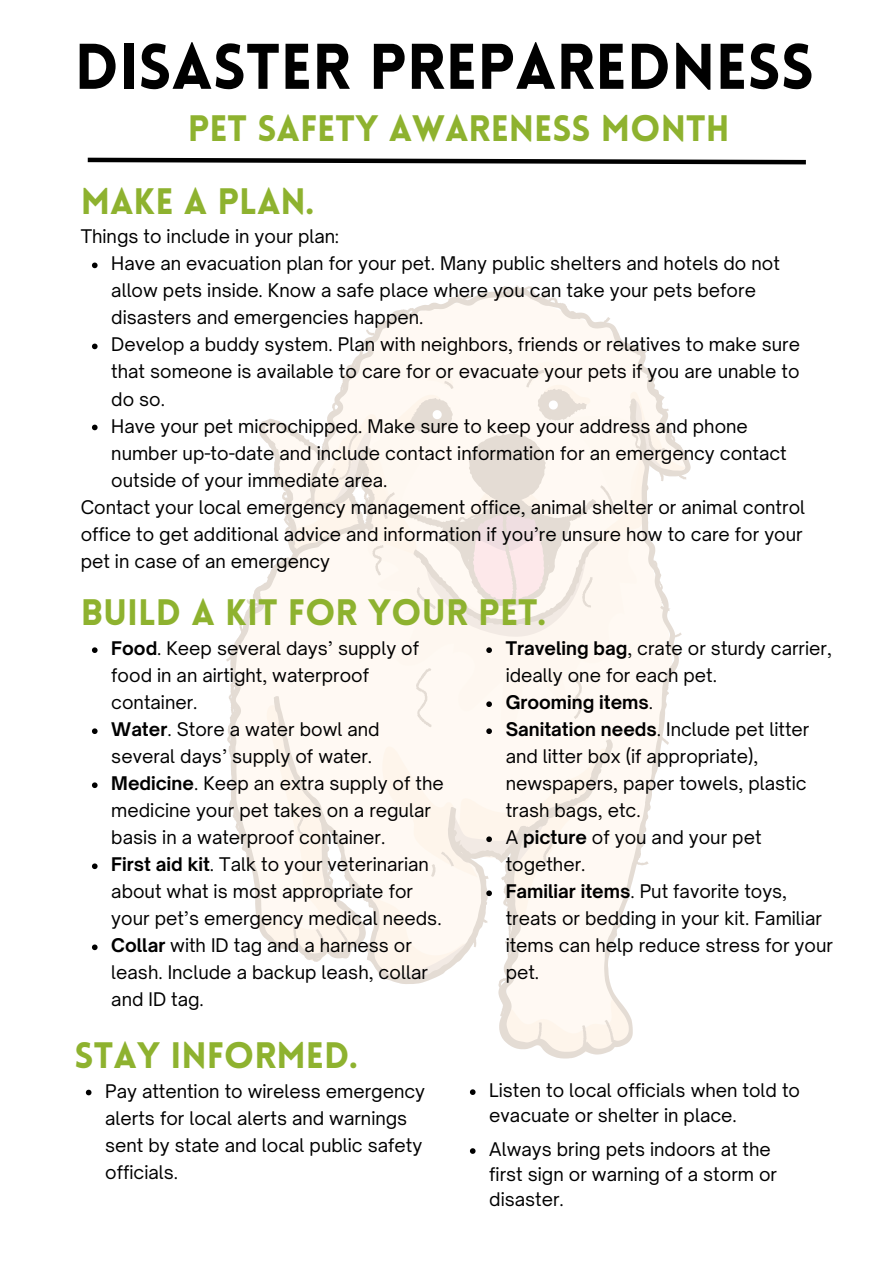
<style>
.page{position:relative;width:894px;height:1264px;background:#fff}
.page>*{position:absolute;margin:0;border:0;box-sizing:border-box;transform-origin:0 0}
.t1{font:900 63px "Lovelo";color:#000}
.t2{font:900 36px "Lovelo";color:#8eb22f}
.t3{font:18px/27px "Open Sauce One";color:#000}
.t4{font:700 18px "Open Sauce One";color:#000}
.s1{font-weight:700}
.s2{font-weight:400}
</style>
<div class="page">
<svg style="left:87px;top:157px;width:719px;height:8px"></svg>
<svg style="left:364px;top:291px;width:326px;height:183px;fill:#fff9f3"></svg>
<svg style="left:448px;top:293px;width:23px;height:10px"></svg>
<svg style="left:397px;top:308px;width:19px;height:7px"></svg>
<svg style="left:366px;top:330px;width:8px;height:6px"></svg>
<svg style="left:498px;top:285px;width:82px;height:34px"></svg>
<svg style="left:596px;top:317px;width:14px;height:10px"></svg>
<svg style="left:92px;top:262px;width:5px;height:6px"></svg>
<svg style="left:92px;top:343px;width:5px;height:6px"></svg>
<svg style="left:92px;top:424px;width:5px;height:6px"></svg>
<svg style="left:92px;top:647px;width:5px;height:6px"></svg>
<svg style="left:92px;top:728px;width:5px;height:6px"></svg>
<svg style="left:92px;top:782px;width:5px;height:6px"></svg>
<svg style="left:92px;top:863px;width:5px;height:6px"></svg>
<svg style="left:92px;top:944px;width:5px;height:6px"></svg>
<svg style="left:226px;top:347px;width:460px;height:709px"></svg>
<svg style="left:86px;top:1089px;width:5px;height:6px"></svg>
<svg style="left:470px;top:1089px;width:5px;height:5px"></svg>
<svg style="left:470px;top:1148px;width:5px;height:5px"></svg>
<h1 class="t1" style="left:75px;top:42px;width:740px">DISASTER PREPAREDNESS</h1>
<p class="t2" style="left:188px;top:114px;width:543px">PET SAFETY AWARENESS MONTH</p>
<p class="t2" style="left:81px;top:187px;width:235px">MAKE A PLAN.</p>
<h2 class="t3" style="left:81px;top:223px;width:259px">Things to include in your plan:</h2>
<h2 class="t3" style="left:111px;top:250px;width:669px">Have an evacuation plan for your pet. Many public shelters and hotels do not allow pets inside. Know a safe place where you can take your pets before disasters and emergencies happen.</h2>
<p class="t3" style="left:111px;top:331px;width:690px;text-align:justify">Develop a buddy system. Plan with neighbors, friends or relatives to make sure that someone is available to care for or evacuate your pets if you are unable to do so.</p>
<p class="t3" style="left:111px;top:412px;width:676px">Have your pet microchipped. Make sure to keep your address and phone number up-to-date and include contact information for an emergency contact outside of your immediate area.</p>
<p class="t3" style="left:81px;top:493px;width:725px">Contact your local emergency management office, animal shelter or animal control office to get additional advice and information if you’re unsure how to care for your pet in case of an emergency</p>
<p class="t2" style="left:81px;top:598px;width:467px">BUILD A KIT FOR YOUR PET.</p>
<p class="t3" style="left:505px;top:635px;width:328px"><span class="s1">Traveling bag</span>, crate or sturdy carrier, ideally one for each pet.</p>
<p class="t4" style="left:505px;top:691px;width:149px">Grooming items<span class="s2">.</span></p>
<p class="t3" style="left:505px;top:716px;width:305px"><span class="s1">Sanitation needs</span>. Include pet litter and litter box (if appropriate), newspapers, paper towels, plastic trash bags, etc.</p>
<p class="t3" style="left:505px;top:824px;width:257px">A <span class="s1">picture</span> of you and your pet together.</p>
<p class="t3" style="left:505px;top:878px;width:329px"><span class="s1">Familiar items</span>. Put favorite toys, treats or bedding in your kit. Familiar items can help reduce stress for your pet.</p>
<p class="t3" style="left:111px;top:635px;width:309px"><span class="s1">Food</span>. Keep several days’ supply of food in an airtight, waterproof container.</p>
<h2 class="t3" style="left:111px;top:716px;width:270px"><span class="s1">Water</span>. Store a water bowl and several days’ supply of water.</h2>
<p class="t3" style="left:111px;top:770px;width:334px"><span class="s1">Medicine</span>. Keep an extra supply of the medicine your pet takes on a regular basis in a waterproof container.</p>
<p class="t3" style="left:111px;top:851px;width:332px"><span class="s1">First aid kit</span>. Talk to your veterinarian about what is most appropriate for your pet’s emergency medical needs.</p>
<p class="t3" style="left:111px;top:932px;width:318px"><span class="s1">Collar</span> with ID tag and a harness or leash. Include a backup leash, collar and ID tag.</p>
<p class="t2" style="left:75px;top:1040px;width:285px">STAY INFORMED.</p>
<h2 class="t3" style="left:105px;top:1077px;width:321px">Pay attention to wireless emergency alerts for local alerts and warnings sent by state and local public safety officials.</h2>
<p class="t3" style="left:489px;top:1077px;width:312px;line-height:24.8px">Listen to local officials when told to evacuate or shelter in place.</p>
<p class="t3" style="left:489px;top:1136px;width:289px;line-height:24.8px">Always bring pets indoors at the first sign or warning of a storm or disaster.</p>
</div>
